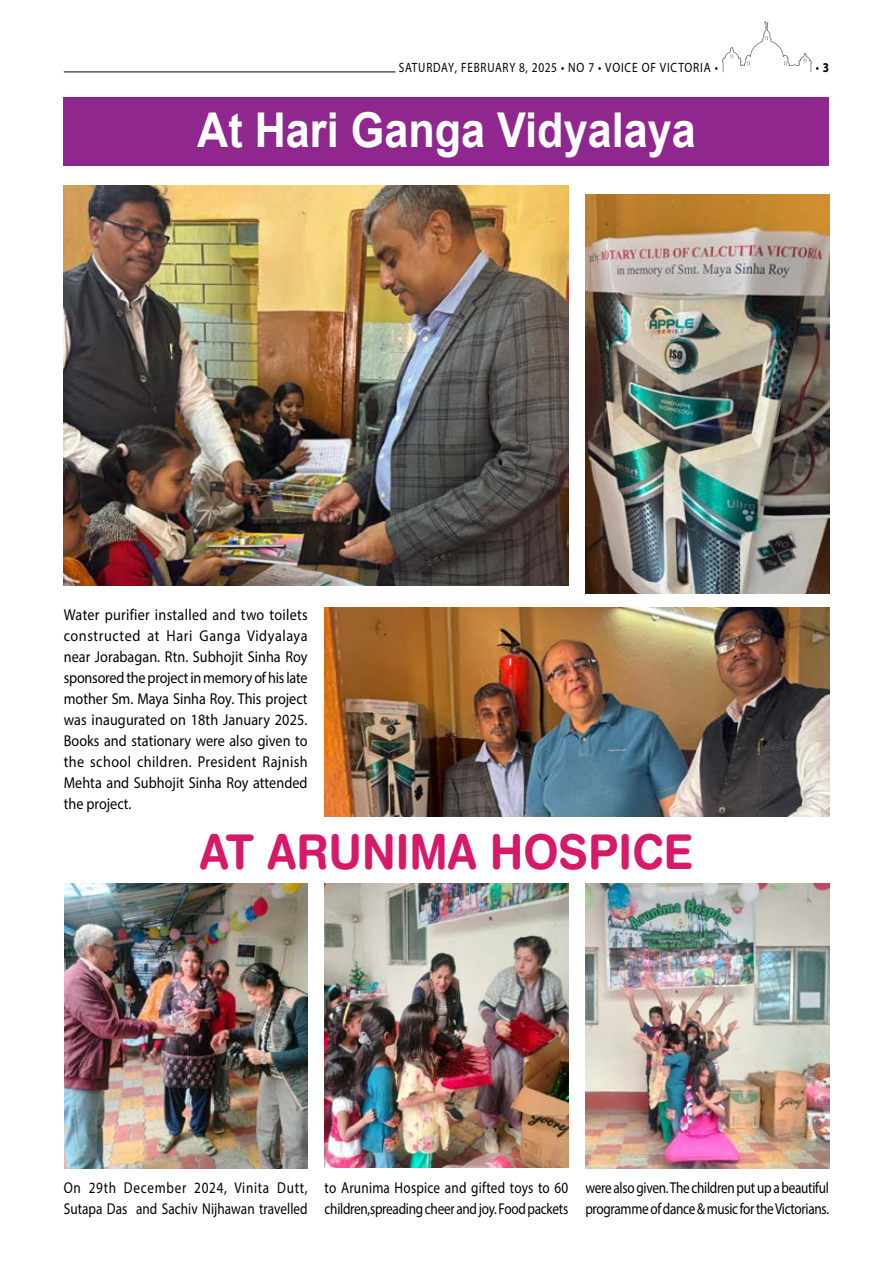
<style>
.page{position:relative;width:893px;height:1263px;background:#fff}
.page>*{position:absolute;margin:0;border:0;box-sizing:border-box;transform-origin:0 0}
.t1{font:700 48px "Arial";color:#fff;scale:.9 1}
.t2{font:700 48px "Helvetica Rounded";color:#d61a69;scale:.9 1}
.t3{font:15.75px/21px "Myriad Pro";color:#000;text-align:justify;scale:.9 1}
.t4{font:15.75px/21px "Myriad Pro";letter-spacing:-.02em;color:#000;scale:.84 1}
.t5{font:15.75px/21px "Myriad Pro";color:#000;scale:.84 1}
.t6{font:13.5px "Myriad Pro";letter-spacing:.07em;color:#000;scale:.83 1}
.t7{font:13.5px "Myriad Pro";letter-spacing:.07em;color:#000;scale:.85 1}
.s1{font-weight:700}
</style>
<div class="page">
<hr style="left:64px;top:72px;width:331px;height:1px;background:#000">
<svg style="left:722px;top:21px;width:90px;height:51px"></svg>
<div style="left:64px;top:98px;width:765px;height:68px;background:#90278f"></div>
<img style="left:325px;top:608px;width:504px;height:208px">
<img style="left:64px;top:185px;width:504px;height:400px">
<img style="left:585px;top:194px;width:244px;height:400px">
<img style="left:64px;top:883px;width:244px;height:285px">
<img style="left:325px;top:883px;width:243px;height:284px">
<img style="left:585px;top:883px;width:244px;height:285px">
<p class="t6" style="left:399px;top:59px;width:386px">saturday, fe bruary 8, 2025 • No 7 • VOICE OF VICTORIA •</p>
<p class="t7" style="left:816px;top:59px;width:17px">• <span class="s1">3</span></p>
<h1 class="t1" style="left:197px;top:96px;width:556px">At Hari Ganga Vidyalaya</h1>
<p class="t3" style="left:64px;top:604px;width:273px">Water purifier installed and two toilets constructed at Hari Ganga Vidyalaya near Jorabagan. Rtn. Subhojit Sinha Roy sponsored the project in memory of his late mother Sm. Maya Sinha Roy. This project was inaugurated on 18th January 2025.<br>Books and stationary were also given to the school children. President Rajnish Mehta and Subhojit Sinha Roy attended the project.</p>
<h1 class="t2" style="left:200px;top:822px;width:549px">AT ARUNIMA HOSPICE</h1>
<p class="t5" style="left:64px;top:1177px;width:292px">On 29th December 2024, Vinita Dutt,<br>Sutapa Das and Sachiv Nijhawan travelled</p>
<p class="t4" style="left:325px;top:1177px;width:292px">to Arunima Hospice and gifted toys to 60 children,spreading cheer and joy. Food packets</p>
<p class="t4" style="left:585px;top:1177px;width:292px">were also given. The children put up a beautiful programme of dance &amp; music for the Victorians.</p>
</div>
